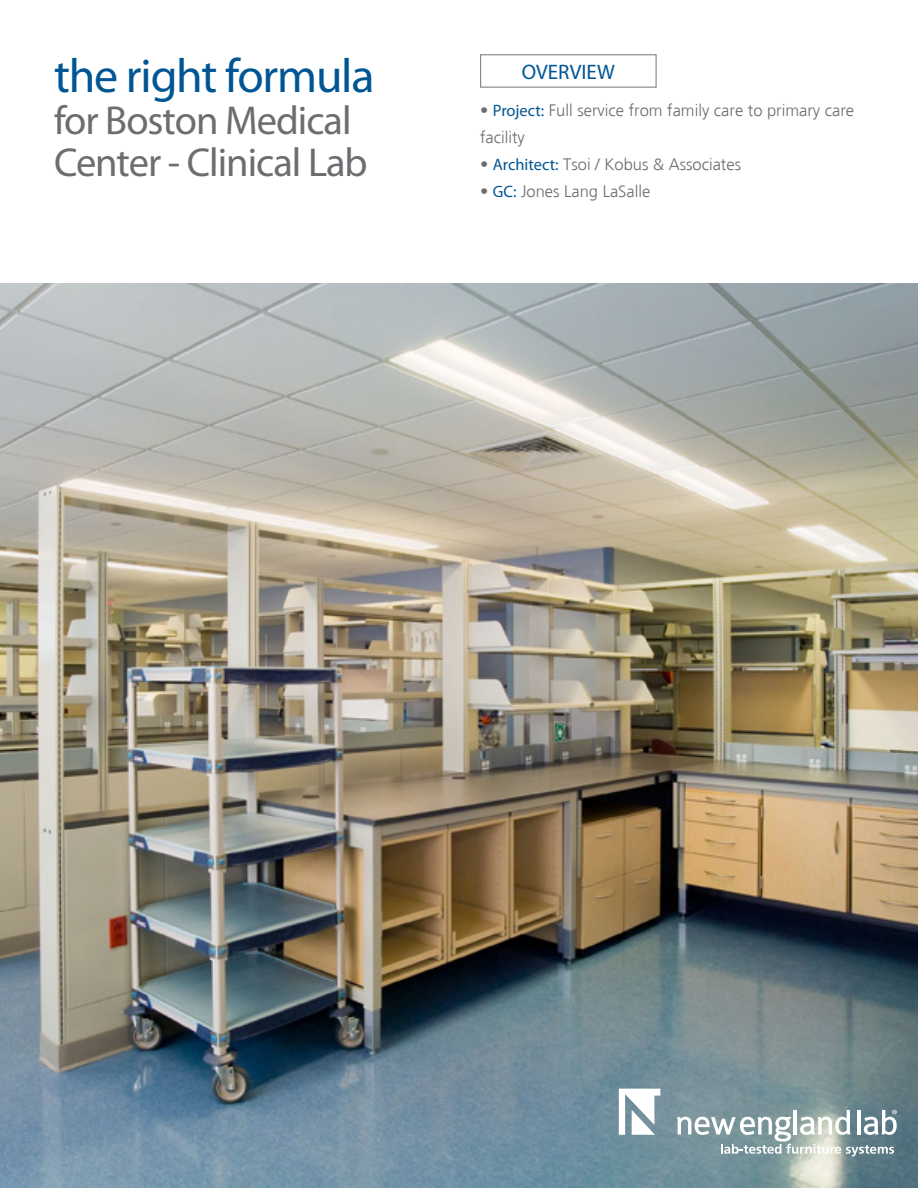
<style>
.page{position:relative;width:918px;height:1188px;background:#fff}
.page>*{position:absolute;margin:0;border:0;box-sizing:border-box;transform-origin:0 0}
.t1{font:48px "Myriad Pro";letter-spacing:-.025em;color:#005594}
.t2{font:40.5px "Myriad Pro";letter-spacing:-.025em;color:#6c6d70}
.t3{font:21px "Myriad Pro";color:#005594}
.t4{font:300 16.5px "Frutiger";color:#6c6d70}
.s1{font-family:"Myriad Pro";font-weight:400;color:#005594}
</style>
<div class="page">
<div style="left:480px;top:54px;width:177px;height:34px;border:1px solid #6c6d70"></div>
<img style="left:0;top:284px;width:918px;height:904px">
<svg style="left:619px;top:1089px;width:41px;height:46px"></svg>
<svg style="left:677px;top:1110px;width:220px;height:46px"></svg>
<p class="t1" style="left:54px;top:46px;width:322px">the right formula</p>
<p class="t2" style="left:54px;top:95px;width:299px">for Boston Medical</p>
<p class="t2" style="left:54px;top:138px;width:315px">Center - Clinical Lab</p>
<p class="t3" style="left:522px;top:59px;width:95px">OVERVIEW</p>
<p class="t4" style="left:480px;top:101px;width:376px">• <span class="s1">Project:</span> Full service from family care to primary care</p>
<p class="t4" style="left:480px;top:128px;width:46px">facility</p>
<p class="t4" style="left:480px;top:155px;width:263px">• <span class="s1">Architect:</span> Tsoi / Kobus &amp; Associates</p>
<p class="t4" style="left:480px;top:182px;width:172px">• <span class="s1">GC:</span> Jones Lang LaSalle</p>
</div>
